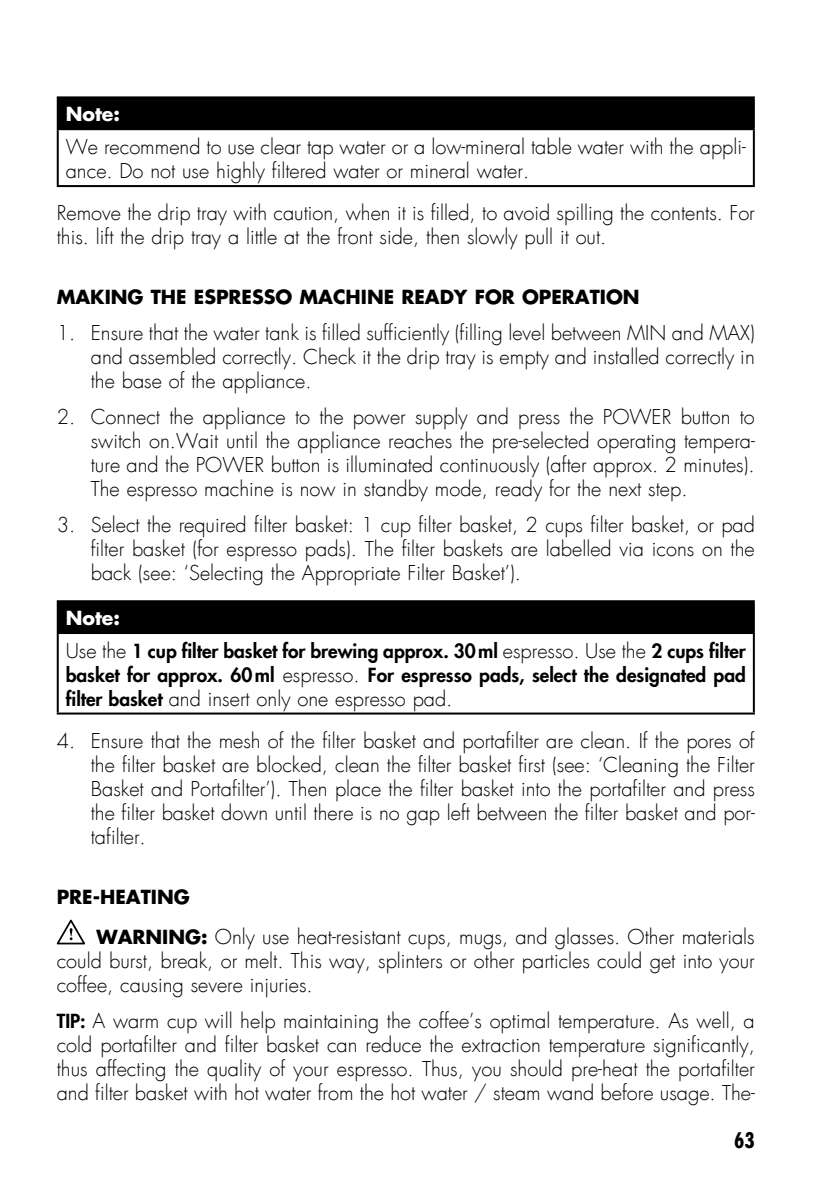
<style>
.page{position:relative;width:840px;height:1191px;background:#fff}
.page>*{position:absolute;margin:0;border:0;box-sizing:border-box;transform-origin:0 0}
.t1{font:700 condensed 21px "Futura LT";color:#000}
.t2{font:300 20px/24px "Futura LT";color:#000;text-align:justify}
.t3{font:800 19px/32.4px "Futura LT";color:#000}
.t4{font:700 19px "Futura LT";color:#000}
.t5{font:700 19px "Futura LT";color:#fff}
.s1{font-weight:700;color:#fff}
.s2{font-weight:300;font-size:20px}
.s3{font-weight:800;font-size:19px}
.s4{font-weight:700;font-size:19px}
</style>
<div class="page">
<div style="left:58px;top:97px;width:695px;height:32px;background:#000"></div>
<hr style="left:57px;top:96px;width:697px;height:2px;background:#000">
<hr style="left:57px;top:98px;width:2px;height:30px;background:#000">
<hr style="left:752px;top:98px;width:2px;height:30px;background:#000">
<hr style="left:57px;top:128px;width:697px;height:2px;background:#000">
<hr style="left:57px;top:130px;width:2px;height:55px;background:#000">
<hr style="left:752px;top:130px;width:2px;height:55px;background:#000">
<hr style="left:57px;top:185px;width:697px;height:2px;background:#000">
<div style="left:58px;top:601px;width:695px;height:32px;background:#000"></div>
<hr style="left:57px;top:600px;width:697px;height:2px;background:#000">
<hr style="left:57px;top:602px;width:2px;height:30px;background:#000">
<hr style="left:752px;top:602px;width:2px;height:30px;background:#000">
<hr style="left:57px;top:632px;width:697px;height:2px;background:#000">
<hr style="left:57px;top:634px;width:2px;height:78px;background:#000">
<hr style="left:752px;top:634px;width:2px;height:78px;background:#000">
<hr style="left:57px;top:712px;width:697px;height:2px;background:#000">
<svg style="left:57px;top:919px;width:28px;height:25px"></svg>
<p class="t5" style="left:66px;top:101px;width:56px">Note:</p>
<p class="t2" style="left:66px;top:135px;width:681px">We recommend to use clear tap water or a low-mineral table water with the appli&shy;ance. Do not use highly filtered water or mineral water.</p>
<p class="t2" style="left:57px;top:201px;width:699px">Remove the drip tray with caution, when it is filled, to avoid spilling the contents. For this. lift the drip tray a little at the front side, then slowly pull it out.</p>
<p class="t4" style="left:57px;top:284px;width:584px">MAKING THE ESPRESSO MACHINE READY FOR OPERATION</p>
<p class="t2" style="left:91px;top:321px;width:665px;text-indent:-34px">1. Ensure that the water tank is filled sufficiently (filling level between MIN and MAX) and assembled correctly. Check it the drip tray is empty and installed correctly in the base of the appliance.</p>
<p class="t2" style="left:91px;top:405px;width:665px;text-indent:-34px">2. Connect the appliance to the power supply and press the POWER button to switch on.Wait until the appliance reaches the pre-selected operating tempera&shy;ture and the POWER button is illuminated continuously (after approx. 2 minutes).<br>The espresso machine is now in standby mode, ready for the next step.</p>
<p class="t2" style="left:91px;top:513px;width:665px;text-indent:-34px">3. Select the required filter basket: 1 cup filter basket, 2 cups filter basket, or pad filter basket (for espresso pads). The filter baskets are labelled via icons on the back (see: ‘Selecting the Appropriate Filter Basket’).</p>
<p class="t3" style="left:66px;top:601px;width:681px"><span class="s1">Note:<br></span><span class="s2">Use the</span> 1 cup filter basket for brewing approx. 30ml <span class="s2">espresso. Use the</span> 2 cups filter</p>
<p class="t3" style="left:66px;top:658px;width:681px">basket for approx. 60ml <span class="s2">espresso.</span> For espresso pads, select the designated pad</p>
<p class="t2" style="left:66px;top:687px;width:388px"><span class="s3">filter basket</span> and insert only one espresso pad.</p>
<p class="t2" style="left:91px;top:729px;width:665px;text-indent:-34px">4. Ensure that the mesh of the filter basket and portafilter are clean. If the pores of the filter basket are blocked, clean the filter basket first (see: ‘Cleaning the Filter Basket and Portafilter’). Then place the filter basket into the portafilter and press the filter basket down until there is no gap left between the filter basket and por&shy;tafilter.</p>
<p class="t4" style="left:57px;top:884px;width:134px">PRE-HEATING</p>
<p class="t2" style="left:57px;top:925px;width:699px;text-indent:40px"><span class="s4">WARNING:</span> Only use heat-resistant cups, mugs, and glasses. Other materials could burst, break, or melt. This way, splinters or other particles could get into your coffee, causing severe injuries.</p>
<p class="t2" style="left:57px;top:1009px;width:699px"><span class="s3">TIP:</span> A warm cup will help maintaining the coffee’s optimal temperature. As well, a cold portafilter and filter basket can reduce the extraction temperature significantly, thus affecting the quality of your espresso. Thus, you should pre-heat the portafilter and filter basket with hot water from the hot water / steam wand before usage. The-</p>
<p class="t1" style="left:733px;top:1127px;width:22px">63</p>
</div>
